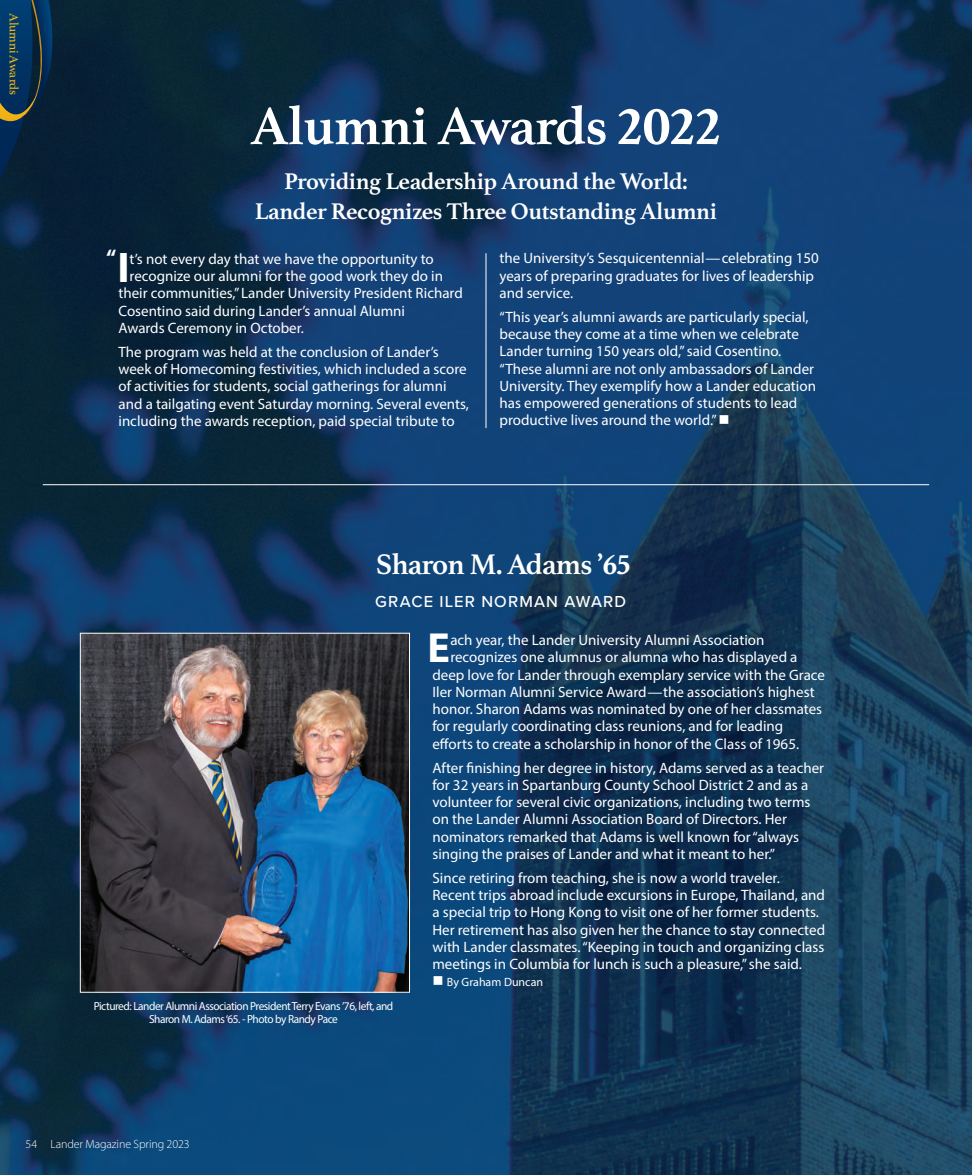
<style>
.page{position:relative;width:972px;height:1175px;background:#fff}
.page>*{position:absolute;margin:0;border:0;box-sizing:border-box;transform-origin:0 0}
.t1{font:700 55.5px "Athelas";letter-spacing:-.02em;color:#fff}
.Myriad_Pro_Lt_Body{font:700 43.05px "Myriad Pro";color:#fff}
.Myriad_Pro_Lt_Body-2{font:700 42.3px "Myriad Pro";color:#fff}
.t2{font:700 30px "Athelas";letter-spacing:-.03em;color:#fff}
.t3{font:700 24px/30px "Athelas";letter-spacing:-.02em;color:#fff;text-align:center}
.Myriad_Pro_Lt_Body-3{font:700 22.5px "Myriad Pro";color:#fff}
.t4{font:500 16.5px "Proxima Nova";letter-spacing:.07em;color:#fff}
.MP__R__10pt_11L_-20{font:15px/17.2px "Myriad Pro";color:#fff}
.Sub_Head_1{font:12.75px "Athelas";letter-spacing:-.005em;color:#fdbe12}
.t5{font:300 12px "Myriad Pro";letter-spacing:-.01em;color:#fff}
.MP__R__10pt_11L_-20-2{font:12px "Myriad Pro";color:#fff}
.Picture_Caption_1{font:11.7px/13.5px "Myriad Pro";letter-spacing:-.04em;color:#fff;text-align:center}
</style>
<div class="page">
<img style="left:0;top:0;width:972px;height:1174px">
<hr style="left:43px;top:484px;width:886px;height:1px;background:#fff">
<hr style="left:486px;top:253px;width:1px;height:175px;background:#fff">
<img style="left:82px;top:635px;width:326px;height:355px">
<div style="left:80px;top:633px;width:330px;height:359px;border:1px solid #fff"></div>
<svg style="left:0;top:0;width:63px;height:180px;background:#0b2c48"></svg>
<p class="Sub_Head_1" style="left:21px;top:13px;width:84px;rotate:90deg">Alumni Awards</p>
<p class="t1" style="left:250px;top:94px;width:473px">Alumni Awards 2022</p>
<p class="t3" style="left:255px;top:167px;width:464px">Providing Leadership Around the World:<br>Lander Recognizes Three Outstanding Alumni</p>
<p class="Myriad_Pro_Lt_Body-3" style="left:106px;top:243px;width:12px">“</p>
<p class="Myriad_Pro_Lt_Body" style="left:117px;top:239px;width:14px">I</p>
<p class="MP__R__10pt_11L_-20" style="left:130px;top:250px;width:306px">t’s not every day that we have the opportunity to</p>
<p class="MP__R__10pt_11L_-20" style="left:130px;top:267px;width:315px">recognize our alumni for the good work they do in</p>
<p class="MP__R__10pt_11L_-20" style="left:118px;top:284px;width:346px">their communities,” Lander University President Richard</p>
<p class="MP__R__10pt_11L_-20" style="left:118px;top:302px;width:288px">Cosentino said during Lander’s annual Alumni</p>
<p class="MP__R__10pt_11L_-20" style="left:118px;top:319px;width:187px">Awards Ceremony in October.</p>
<p class="MP__R__10pt_11L_-20" style="left:118px;top:343px;width:352px">The program was held at the conclusion of Lander’s week of Homecoming festivities, which included a score of activities for students, social gatherings for alumni and a tailgating event Saturday morning. Several events, including the awards reception, paid special tribute to</p>
<p class="MP__R__10pt_11L_-20" style="left:499px;top:249px;width:321px">the University’s Sesquicentennial—celebrating 150 years of preparing graduates for lives of leadership and service.</p>
<p class="MP__R__10pt_11L_-20" style="left:499px;top:308px;width:318px">“This year’s alumni awards are particularly special, because they come at a time when we celebrate Lander turning 150 years old,” said Cosentino. “These alumni are not only ambassadors of Lander University. They exemplify how a Lander education has empowered generations of students to lead productive lives around the world.” ■</p>
<p class="t2" style="left:376px;top:547px;width:257px">Sharon M. Adams ’65</p>
<p class="t4" style="left:375px;top:588px;width:253px">GRACE ILER NORMAN AWARD</p>
<p class="Picture_Caption_1" style="left:94px;top:998px;width:301px">Pictured: Lander Alumni Association President Terry Evans ’76, left, and<br>Sharon M. Adams ‘65. - Photo by Randy Pace</p>
<p class="Myriad_Pro_Lt_Body-2" style="left:428px;top:620px;width:24px">E</p>
<p class="MP__R__10pt_11L_-20" style="left:450px;top:631px;width:316px">ach year, the Lander University Alumni Association</p>
<p class="MP__R__10pt_11L_-20" style="left:450px;top:648px;width:349px">recognizes one alumnus or alumna who has displayed a</p>
<p class="MP__R__10pt_11L_-20" style="left:432px;top:665px;width:394px">deep love for Lander through exemplary service with the Grace</p>
<p class="MP__R__10pt_11L_-20" style="left:432px;top:683px;width:384px">Iler Norman Alumni Service Award—the association’s highest</p>
<p class="MP__R__10pt_11L_-20" style="left:432px;top:700px;width:391px">honor. Sharon Adams was nominated by one of her classmates</p>
<p class="MP__R__10pt_11L_-20" style="left:432px;top:717px;width:352px">for regularly coordinating class reunions, and for leading</p>
<p class="MP__R__10pt_11L_-20" style="left:432px;top:734px;width:368px">efforts to create a scholarship in honor of the Class of 1965.</p>
<p class="MP__R__10pt_11L_-20" style="left:432px;top:758px;width:393px">After finishing her degree in history, Adams served as a teacher for 32 years in Spartanburg County School District 2 and as a volunteer for several civic organizations, including two terms on the Lander Alumni Association Board of Directors. Her nominators remarked that Adams is well known for “always singing the praises of Lander and what it meant to her.”</p>
<p class="MP__R__10pt_11L_-20" style="left:432px;top:869px;width:394px">Since retiring from teaching, she is now a world traveler.<br>Recent trips abroad include excursions in Europe, Thailand, and a special trip to Hong Kong to visit one of her former students.<br>Her retirement has also given her the chance to stay connected with Lander classmates. “Keeping in touch and organizing class meetings in Columbia for lunch is such a pleasure,” she said.</p>
<p class="MP__R__10pt_11L_-20-2" style="left:432px;top:975px;width:112px">■ By Graham Duncan</p>
<p class="t5" style="left:26px;top:1136px;width:166px">54 Lander Magazine Spring 2023</p>
</div>
